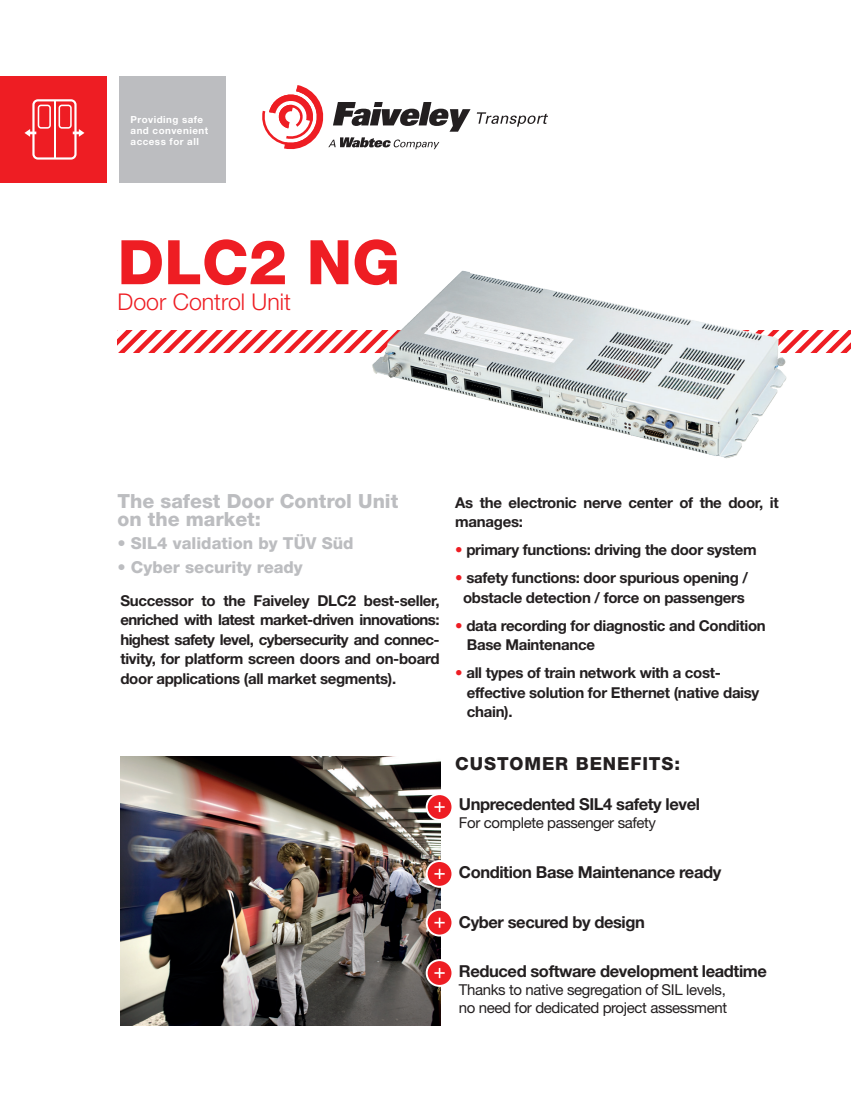
<style>
.page{position:relative;width:851px;height:1106px;background:#fff}
.page>*{position:absolute;margin:0;border:0;box-sizing:border-box;transform-origin:0 0}
.t1{font:800 61.5px "Helvetica Neue";color:#ee1d23}
.t2{font:300 23.1px "Helvetica Neue";color:#ee1d23}
.t3{font:800 19.5px/18px "Helvetica Neue";color:#bcbdc0}
.t4{font:800 18px "Helvetica Neue";letter-spacing:.05em;color:#231f20}
.t5{font:700 16.5px "Helvetica Neue";letter-spacing:-.025em;color:#231f20}
.t6{font:800 16.5px "Helvetica Neue";color:#bcbdc0}
.t7{font:700 15px/19.5px "Helvetica Neue";letter-spacing:-.02em;color:#231f20}
.t8{font:15px/18px "Helvetica Neue";letter-spacing:-.025em;color:#231f20}
.t9{font:700 9.75px/11.2px "Helvetica Neue";letter-spacing:.05em;color:#fff}
.s1{color:#ee1d23}
</style>
<div class="page">
<img style="left:120px;top:756px;width:321px;height:269px">
<div style="left:119px;top:77px;width:107px;height:106px;background:#bcbdc0"></div>
<svg style="left:426px;top:794px;width:26px;height:26px"></svg>
<div style="left:425px;top:793px;width:28px;height:28px;border:2px solid #fff;border-radius:50%"></div>
<svg style="left:434px;top:802px;width:10px;height:10px"></svg>
<div style="left:426px;top:861px;width:26px;height:25px;background:#ee1d23;border-radius:50%"></div>
<div style="left:425px;top:860px;width:28px;height:27px;border:2px solid #fff;border-radius:50%"></div>
<svg style="left:434px;top:868px;width:10px;height:11px"></svg>
<svg style="left:426px;top:909px;width:26px;height:26px"></svg>
<div style="left:425px;top:908px;width:28px;height:28px;border:2px solid #fff;border-radius:50%"></div>
<svg style="left:434px;top:917px;width:10px;height:10px"></svg>
<div style="left:426px;top:960px;width:26px;height:25px;background:#ee1d23;border-radius:50%"></div>
<div style="left:425px;top:959px;width:28px;height:27px;border:2px solid #fff;border-radius:50%"></div>
<svg style="left:434px;top:968px;width:10px;height:10px"></svg>
<svg style="left:117px;top:330px;width:733px;height:23px"></svg>
<div style="left:0;top:77px;width:107px;height:106px;background:#ee1d23"></div>
<div style="left:32px;top:99px;width:45px;height:61px;border:2px solid #fff;border-radius:4px"></div>
<hr style="left:54px;top:101px;width:2px;height:57px;background:#fff">
<svg style="left:73px;top:129px;width:11px;height:8px"></svg>
<svg style="left:24px;top:129px;width:12px;height:8px"></svg>
<div style="left:38px;top:105px;width:13px;height:24px;border:2px solid #fff;border-radius:3px"></div>
<div style="left:58px;top:105px;width:14px;height:24px;border:2px solid #fff;border-radius:3px"></div>
<img style="left:341px;top:270px;width:474px;height:189px">
<svg style="left:476px;top:112px;width:72px;height:15px"></svg>
<svg style="left:262px;top:85px;width:208px;height:65px"></svg>
<p class="t9" style="left:131px;top:113px;width:79px">Providing safe and convenient access for all</p>
<h1 class="t1" style="left:117px;top:226px;width:284px">DLC2 NG</h1>
<h2 class="t2" style="left:117px;top:287px;width:175px">Door Control Unit</h2>
<h3 class="t3" style="left:117px;top:492px;width:282px">The safest Door Control Unit on the market:</h3>
<p class="t6" style="left:117px;top:533px;width:237px">• SIL4 validation by TÜV Süd</p>
<p class="t6" style="left:117px;top:557px;width:187px">• Cyber security ready</p>
<p class="t7" style="left:120px;top:590px;width:320px;text-align:justify">Successor to the Faiveley DLC2 best-seller, enriched with latest market-driven innovations: highest safety level, cybersecurity and connec&shy;tivity, for platform screen doors and on-board door applications (all market segments).</p>
<p class="t7" style="left:455px;top:492px;width:325px">As the electronic nerve center of the door, it manages:</p>
<p class="t7" style="left:455px;top:540px;width:303px"><span class="s1">•</span> primary functions: driving the door system</p>
<p class="t7" style="left:455px;top:568px;width:294px;text-align:center"><span class="s1">•</span> safety functions: door spurious opening / obstacle detection / force on passengers</p>
<p class="t7" style="left:467px;top:615px;width:300px;text-indent:-12px"><span class="s1">•</span> data recording for diagnostic and Condition<br>Base Maintenance</p>
<p class="t7" style="left:467px;top:663px;width:294px;text-indent:-12px"><span class="s1">•</span> all types of train network with a cost&shy;effective solution for Ethernet (native daisy chain).</p>
<p class="t4" style="left:455px;top:753px;width:226px">CUSTOMER BENEFITS:</p>
<p class="t5" style="left:459px;top:794px;width:242px">Unprecedented SIL4 safety level</p>
<p class="t8" style="left:459px;top:813px;width:199px">For complete passenger safety</p>
<p class="t5" style="left:459px;top:862px;width:264px">Condition Base Maintenance ready</p>
<p class="t5" style="left:459px;top:911px;width:187px">Cyber secured by design</p>
<p class="t5" style="left:459px;top:961px;width:309px">Reduced software development leadtime</p>
<p class="t8" style="left:459px;top:980px;width:269px">Thanks to native segregation of SIL levels, no need for dedicated project assessment</p>
</div>
